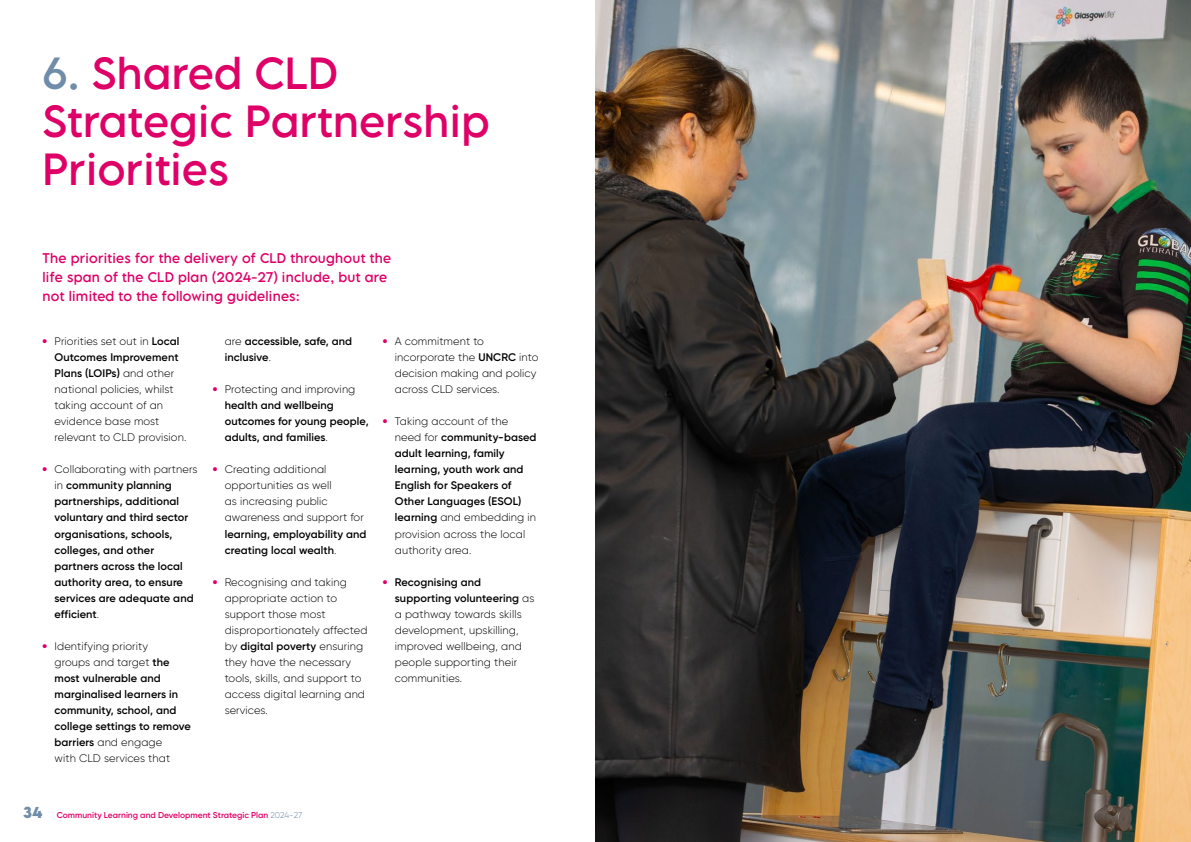
<style>
.page{position:relative;width:1191px;height:842px;background:#fff}
.page>*{position:absolute;margin:0;border:0;box-sizing:border-box;transform-origin:0 0}
.section_header{font:40px/48.1px "LEMONMILK Pro";letter-spacing:.01em;color:#df0067}
.opening_text_blue{font:12.5px/19px "LEMONMILK Pro";letter-spacing:.02em;color:#df0067}
.body_text_tabbed{font:300 11px/16px "Gilroy";letter-spacing:.01em;color:#000}
.body_text_tabbed-2{font:600 11px/16px "Gilroy";letter-spacing:.01em;color:#000}
.t1{font:600 8.5px "Gilroy";color:#df0067}
.s1{color:#6f8caa}
.s2{font-weight:800;color:#df0067}
.s3{font-weight:600}
.s4{font-weight:300}
.s5{font-family:"LEMONMILK Pro";font-weight:700;font-size:14px;color:#6f8caa}
.s6{font-weight:300;color:#6f8caa}
</style>
<div class="page">
<img style="left:595px;top:0;width:596px;height:842px">
<p class="section_header" style="left:43px;top:49px;width:448px"><span class="s1">6.</span> Shared CLD<br>Strategic Partnership<br>Priorities</p>
<p class="opening_text_blue" style="left:43px;top:248px;width:350px">The priorities for the delivery of CLD throughout the life span of the CLD plan (2024-27) include, but are not limited to the following guidelines:</p>
<p class="body_text_tabbed" style="left:55px;top:333px;width:133px;text-indent:-12px"><span class="s2">•</span> Priorities set out in <span class="s3">Local<br>Outcomes Improvement<br>Plans (LOIPs)</span> and other national policies, whilst taking account of an evidence base most relevant to CLD provision.</p>
<p class="body_text_tabbed-2" style="left:55px;top:461px;width:144px;text-indent:-12px"><span class="s2">•</span> <span class="s4">Collaborating with partners in</span> community planning partnerships, additional voluntary and third sector organisations, schools, colleges, and other partners across the local authority area, to ensure services are adequate and efficient<span class="s4">.</span></p>
<p class="body_text_tabbed-2" style="left:55px;top:638px;width:138px;text-indent:-12px"><span class="s2">•</span> <span class="s4">Identifying priority<br>groups and target</span> the most vulnerable and marginalised learners in community, school, and college settings to remove barriers <span class="s4">and engage<br>with CLD services that</span></p>
<p class="body_text_tabbed-2" style="left:225px;top:333px;width:129px"><span class="s4">are</span> accessible, safe, and inclusive<span class="s4">.</span></p>
<p class="body_text_tabbed-2" style="left:225px;top:381px;width:145px;text-indent:-12px"><span class="s2">•</span> <span class="s4">Protecting and improving </span>health and wellbeing outcomes for young people, adults, and families<span class="s4">.</span></p>
<p class="body_text_tabbed" style="left:225px;top:461px;width:143px;text-indent:-12px"><span class="s2">•</span> Creating additional opportunities as well<br>as increasing public awareness and support for <span class="s3">learning, employability and creating local wealth</span>.</p>
<p class="body_text_tabbed" style="left:225px;top:574px;width:144px;text-indent:-12px"><span class="s2">•</span> Recognising and taking appropriate action to support those most disproportionately affected by <span class="s3">digital poverty</span> ensuring they have the necessary tools, skills, and support to access digital learning and services.</p>
<p class="body_text_tabbed" style="left:395px;top:333px;width:145px;text-indent:-12px"><span class="s2">•</span> A commitment to incorporate the <span class="s3">UNCRC</span> into decision making and policy across CLD services.</p>
<p class="body_text_tabbed-2" style="left:395px;top:413px;width:143px;text-indent:-12px"><span class="s2">•</span> <span class="s4">Taking account of the need for</span> community-based adult learning, family learning, youth work and<br>English for Speakers of<br>Other Languages (ESOL) learning <span class="s4">and embedding in provision across the local authority area.</span></p>
<p class="body_text_tabbed" style="left:395px;top:574px;width:141px;text-indent:-12px"><span class="s2">•</span> <span class="s3">Recognising and supporting volunteering</span> as a pathway towards skills development, upskilling, improved wellbeing, and people supporting their communities.</p>
<p class="t1" style="left:23px;top:810px;width:281px"><span class="s5">34</span> Community Learning and Development Strategic Plan <span class="s6">2024-27</span></p>
</div>
